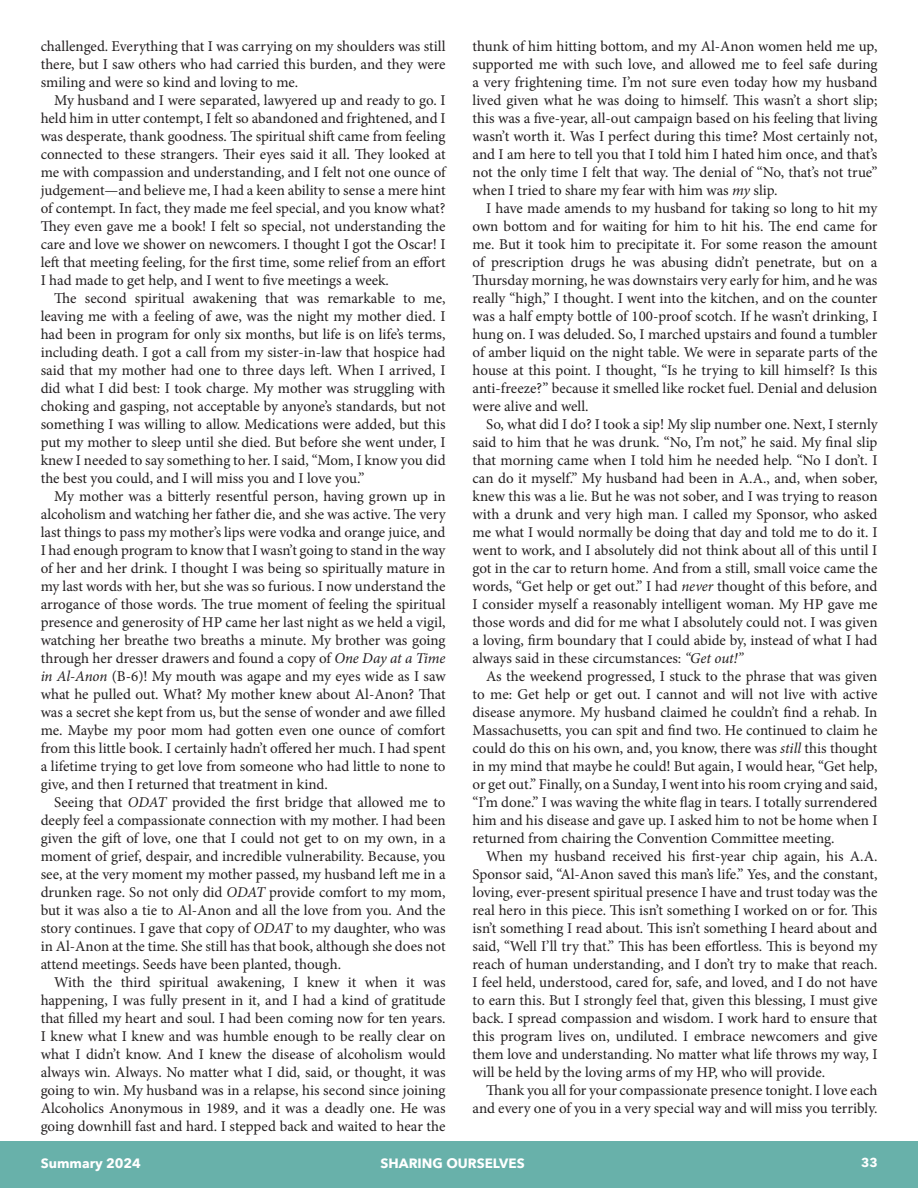
<style>
.page{position:relative;width:918px;height:1188px;background:#fff}
.page>*{position:absolute;margin:0;border:0;box-sizing:border-box;transform-origin:0 0}
.Body_Text{font:15px/18px "Minion Pro";letter-spacing:-.005em;color:#231f20;text-align:justify}
.t1{font:700 13.5px "Avenir Next";color:#fff}
.t2{font:700 12.75px "Avenir Next";color:#fff}
.s1{font-style:italic}
</style>
<div class="page">
<div style="left:0;top:1141px;width:918px;height:47px;background:#68b1aa"></div>
<p class="Body_Text" style="left:41px;top:38px;width:406px">challenged. Everything that I was carrying on my shoulders was still there, but I saw others who had carried this burden, and they were smiling and were so kind and loving to me.</p>
<p class="Body_Text" style="left:41px;top:92px;width:406px;text-indent:13px">My husband and I were separated, lawyered up and ready to go. I held him in utter contempt, I felt so abandoned and frightened, and I was desperate, thank goodness. The spiritual shift came from feeling connected to these strangers. Their eyes said it all. They looked at me with compassion and understanding, and I felt not one ounce of judgement—and believe me, I had a keen ability to sense a mere hint of contempt. In fact, they made me feel special, and you know what?<br>They even gave me a book! I felt so special, not understanding the care and love we shower on newcomers. I thought I got the Oscar! I left that meeting feeling, for the first time, some relief from an effort I had made to get help, and I went to five meetings a week.</p>
<p class="Body_Text" style="left:41px;top:290px;width:406px;text-indent:13px">The second spiritual awakening that was remarkable to me, leaving me with a feeling of awe, was the night my mother died. I had been in program for only six months, but life is on life’s terms, including death. I got a call from my sister‑in‑law that hospice had said that my mother had one to three days left. When I arrived, I did what I did best: I took charge. My mother was struggling with choking and gasping, not acceptable by anyone’s standards, but not something I was willing to allow. Medications were added, but this put my mother to sleep until she died. But before she went under, I knew I needed to say something to her. I said, “Mom, I know you did the best you could, and I will miss you and I love you.”</p>
<p class="Body_Text" style="left:41px;top:488px;width:406px;text-indent:13px">My mother was a bitterly resentful person, having grown up in alcoholism and watching her father die, and she was active. The very last things to pass my mother’s lips were vodka and orange juice, and I had enough program to know that I wasn’t going to stand in the way of her and her drink. I thought I was being so spiritually mature in my last words with her, but she was so furious. I now understand the arrogance of those words. The true moment of feeling the spiritual presence and generosity of HP came her last night as we held a vigil, watching her breathe two breaths a minute. My brother was going through her dresser drawers and found a copy of <span class="s1">One Day at a Time in Al‑Anon</span> (B‑6)! My mouth was agape and my eyes wide as I saw what he pulled out. What? My mother knew about Al‑Anon? That was a secret she kept from us, but the sense of wonder and awe filled me. Maybe my poor mom had gotten even one ounce of comfort from this little book. I certainly hadn’t offered her much. I had spent a lifetime trying to get love from someone who had little to none to give, and then I returned that treatment in kind.</p>
<p class="Body_Text" style="left:41px;top:794px;width:406px;text-indent:13px">Seeing that <span class="s1">ODAT</span> provided the first bridge that allowed me to deeply feel a compassionate connection with my mother. I had been given the gift of love, one that I could not get to on my own, in a moment of grief, despair, and incredible vulnerability. Because, you see, at the very moment my mother passed, my husband left me in a drunken rage. So not only did <span class="s1">ODAT</span> provide comfort to my mom, but it was also a tie to Al‑Anon and all the love from you. And the story continues. I gave that copy of <span class="s1">ODAT</span> to my daughter, who was in Al‑Anon at the time. She still has that book, although she does not attend meetings. Seeds have been planted, though.</p>
<p class="Body_Text" style="left:41px;top:974px;width:406px;text-indent:13px">With the third spiritual awakening, I knew it when it was happening, I was fully present in it, and I had a kind of gratitude that filled my heart and soul. I had been coming now for ten years.<br>I knew what I knew and was humble enough to be really clear on what I didn’t know. And I knew the disease of alcoholism would always win. Always. No matter what I did, said, or thought, it was going to win. My husband was in a relapse, his second since joining Alcoholics Anonymous in 1989, and it was a deadly one. He was going downhill fast and hard. I stepped back and waited to hear the</p>
<p class="Body_Text" style="left:473px;top:38px;width:406px">thunk of him hitting bottom, and my Al‑Anon women held me up, supported me with such love, and allowed me to feel safe during a very frightening time. I’m not sure even today how my husband lived given what he was doing to himself. This wasn’t a short slip; this was a five‑year, all‑out campaign based on his feeling that living wasn’t worth it. Was I perfect during this time? Most certainly not, and I am here to tell you that I told him I hated him once, and that’s not the only time I felt that way. The denial of “No, that’s not true” when I tried to share my fear with him was <span class="s1">my</span> slip.</p>
<p class="Body_Text" style="left:473px;top:200px;width:406px;text-indent:14px">I have made amends to my husband for taking so long to hit my own bottom and for waiting for him to hit his. The end came for me. But it took him to precipitate it. For some reason the amount of prescription drugs he was abusing didn’t penetrate, but on a Thursday morning, he was downstairs very early for him, and he was really “high,” I thought. I went into the kitchen, and on the counter was a half empty bottle of 100‑proof scotch. If he wasn’t drinking, I hung on. I was deluded. So, I marched upstairs and found a tumbler of amber liquid on the night table. We were in separate parts of the house at this point. I thought, “Is he trying to kill himself? Is this anti‑freeze?” because it smelled like rocket fuel. Denial and delusion were alive and well.</p>
<p class="Body_Text" style="left:473px;top:416px;width:406px;text-indent:14px">So, what did I do? I took a sip! My slip number one. Next, I sternly said to him that he was drunk. “No, I’m not,” he said. My final slip that morning came when I told him he needed help. “No I don’t. I can do it myself.” My husband had been in A.A., and, when sober, knew this was a lie. But he was not sober, and I was trying to reason with a drunk and very high man. I called my Sponsor, who asked me what I would normally be doing that day and told me to do it. I went to work, and I absolutely did not think about all of this until I got in the car to return home. And from a still, small voice came the words, “Get help or get out.” I had <span class="s1">never</span> thought of this before, and I consider myself a reasonably intelligent woman. My HP gave me those words and did for me what I absolutely could not. I was given a loving, firm boundary that I could abide by, instead of what I had always said in these circumstances: <span class="s1">“Get out!”</span></p>
<p class="Body_Text" style="left:473px;top:668px;width:406px;text-indent:14px">As the weekend progressed, I stuck to the phrase that was given to me: Get help or get out. I cannot and will not live with active disease anymore. My husband claimed he couldn’t find a rehab. In Massachusetts, you can spit and find two. He continued to claim he could do this on his own, and, you know, there was <span class="s1">still</span> this thought in my mind that maybe he could! But again, I would hear, “Get help, or get out.” Finally, on a Sunday, I went into his room crying and said, “I’m done.” I was waving the white flag in tears. I totally surrendered him and his disease and gave up. I asked him to not be home when I returned from chairing the Convention Committee meeting.</p>
<p class="Body_Text" style="left:473px;top:848px;width:406px;text-indent:14px">When my husband received his first‑year chip again, his A.A.<br>Sponsor said, “Al‑Anon saved this man’s life.” Yes, and the constant, loving, ever‑present spiritual presence I have and trust today was the real hero in this piece. This isn’t something I worked on or for. This isn’t something I read about. This isn’t something I heard about and said, “Well I’ll try that.” This has been effortless. This is beyond my reach of human understanding, and I don’t try to make that reach.<br>I feel held, understood, cared for, safe, and loved, and I do not have to earn this. But I strongly feel that, given this blessing, I must give back. I spread compassion and wisdom. I work hard to ensure that this program lives on, undiluted. I embrace newcomers and give them love and understanding. No matter what life throws my way, I will be held by the loving arms of my HP, who will provide.</p>
<p class="Body_Text" style="left:473px;top:1082px;width:406px;text-align:right">Thank you all for your compassionate presence tonight. I love each and every one of you in a very special way and will miss you terribly.</p>
<p class="t1" style="left:41px;top:1151px;width:102px">Summary 2024</p>
<p class="t1" style="left:381px;top:1151px;width:146px">SHARING OURSELVES</p>
<p class="t2" style="left:861px;top:1151px;width:18px">33</p>
</div>
